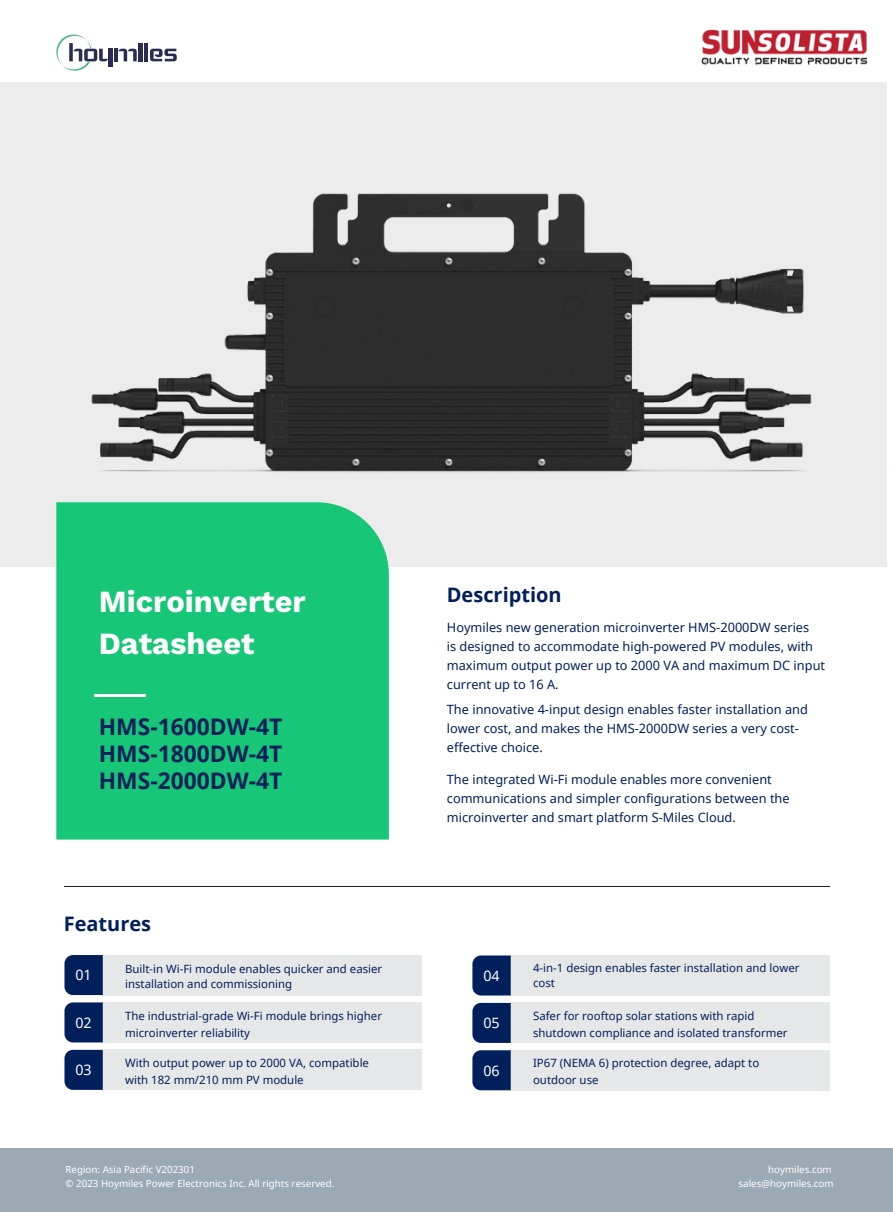
<style>
.page{position:relative;width:893px;height:1212px;background:#fff}
.page>*{position:absolute;margin:0;border:0;box-sizing:border-box;transform-origin:0 0}
.t1{font:700 30.75px "Work Sans";color:#fff}
.t2{font:700 22.8px/27px "Noto Sans";color:#001f5b;text-align:justify}
.t3{font:700 19.95px "Noto Sans";color:#001f5b}
.t4{font:14.25px "Noto Sans";color:#fff}
.t5{font:12.75px/19.2px "Noto Sans";color:#001f5b}
.t6{font:11.4px/16.8px "Noto Sans";color:#001f5b}
.t7{font:9.75px/14.7px "Noto Sans";color:#fff}
</style>
<div class="page">
<div style="left:103px;top:955px;width:319px;height:40px;background:#e6e7e8"></div>
<svg style="left:64px;top:955px;width:39px;height:40px;background:#092761"></svg>
<div style="left:103px;top:1050px;width:319px;height:40px;background:#e6e7e8"></div>
<svg style="left:64px;top:1050px;width:39px;height:40px;background:#0a2761"></svg>
<div style="left:103px;top:1002px;width:319px;height:40px;background:#e6e7e8"></div>
<svg style="left:64px;top:1002px;width:39px;height:40px;background:#0b2962"></svg>
<div style="left:0;top:1148px;width:892px;height:64px;background:#9ba9b5"></div>
<hr style="left:64px;top:886px;width:764px;height:1px;background:#231f20">
<div style="left:56px;top:671px;width:333px;height:168px;background:#17c676"></div>
<hr style="left:94px;top:695px;width:51px;height:1px;background:#fff">
<hr style="left:144px;top:43px;width:4px;height:18px;background:#2b2c52">
<hr style="left:114px;top:49px;width:4px;height:12px;background:#2b2c52">
<svg style="left:118px;top:43px;width:24px;height:18px"></svg>
<hr style="left:109px;top:49px;width:3px;height:18px;background:#2b2c52">
<svg style="left:150px;top:49px;width:27px;height:12px"></svg>
<svg style="left:56px;top:35px;width:52px;height:36px"></svg>
<div style="left:510px;top:955px;width:319px;height:40px;background:#e6e7e8"></div>
<div style="left:472px;top:955px;width:38px;height:40px;background:#001f5b"></div>
<div style="left:510px;top:1050px;width:319px;height:40px;background:#e6e7e8"></div>
<div style="left:472px;top:1050px;width:38px;height:40px;background:#001f5b"></div>
<div style="left:510px;top:1003px;width:319px;height:40px;background:#e6e7e8"></div>
<div style="left:472px;top:1003px;width:38px;height:40px;background:#001f5b"></div>
<img style="left:0;top:89px;width:887px;height:582px">
<img style="left:701px;top:29px;width:167px;height:37px">
<h4 class="t1" style="left:99px;top:583px;width:208px">Microinverter</h4>
<h3 class="t3" style="left:446px;top:581px;width:116px">Description</h3>
<h4 class="t1" style="left:99px;top:625px;width:157px">Datasheet</h4>
<p class="t5" style="left:446px;top:617px;width:379px">Hoymiles new generation microinverter HMS-2000DW series<br>is designed to accommodate high-powered PV modules, with maximum output power up to 2000 VA and maximum DC input current up to 16 A.</p>
<p class="t5" style="left:446px;top:699px;width:362px">The innovative 4-input design enables faster installation and lower cost, and makes the HMS-2000DW series a very cost&shy;effective choice.</p>
<p class="t5" style="left:446px;top:769px;width:344px">The integrated Wi-Fi module enables more convenient communications and simpler configurations between the</p>
<p class="t5" style="left:446px;top:807px;width:290px">microinverter and smart platform S-Miles Cloud.</p>
<h2 class="t2" style="left:99px;top:713px;width:185px">HMS-1600DW-4T HMS-1800DW-4T HMS-2000DW-4T</h2>
<h1 class="t3" style="left:64px;top:909px;width:89px">Features</h1>
<p class="t4" style="left:75px;top:965px;width:18px">01</p>
<p class="t4" style="left:75px;top:1012px;width:18px">02</p>
<h5 class="t4" style="left:75px;top:1060px;width:18px">03</h5>
<p class="t6" style="left:125px;top:961px;width:258px;line-height:14.7px">Built-in Wi-Fi module enables quicker and easier installation and commissioning</p>
<p class="t6" style="left:125px;top:1007px;width:258px">The industrial-grade Wi-Fi module brings higher microinverter reliability</p>
<h5 class="t6" style="left:125px;top:1054px;width:245px">With output power up to 2000 VA, compatible with 182 mm/210 mm PV module</h5>
<h5 class="t4" style="left:483px;top:965px;width:18px">04</h5>
<h5 class="t4" style="left:483px;top:1013px;width:18px">05</h5>
<p class="t4" style="left:483px;top:1060px;width:18px">06</p>
<h5 class="t6" style="left:533px;top:960px;width:268px;line-height:14.7px">4-in-1 design enables faster installation and lower cost</h5>
<h5 class="t6" style="left:533px;top:1007px;width:256px">Safer for rooftop solar stations with rapid shutdown compliance and isolated transformer</h5>
<p class="t6" style="left:533px;top:1054px;width:228px">IP67 (NEMA 6) protection degree, adapt to outdoor use</p>
<h3 class="t7" style="left:65px;top:1161px;width:270px">Region: Asia Pacific V202301<br>© 2023 Hoymiles Power Electronics Inc. All rights reserved.</h3>
<p class="t7" style="left:738px;top:1161px;width:96px;text-align:right">hoymiles.com sales@hoymiles.com</p>
</div>
